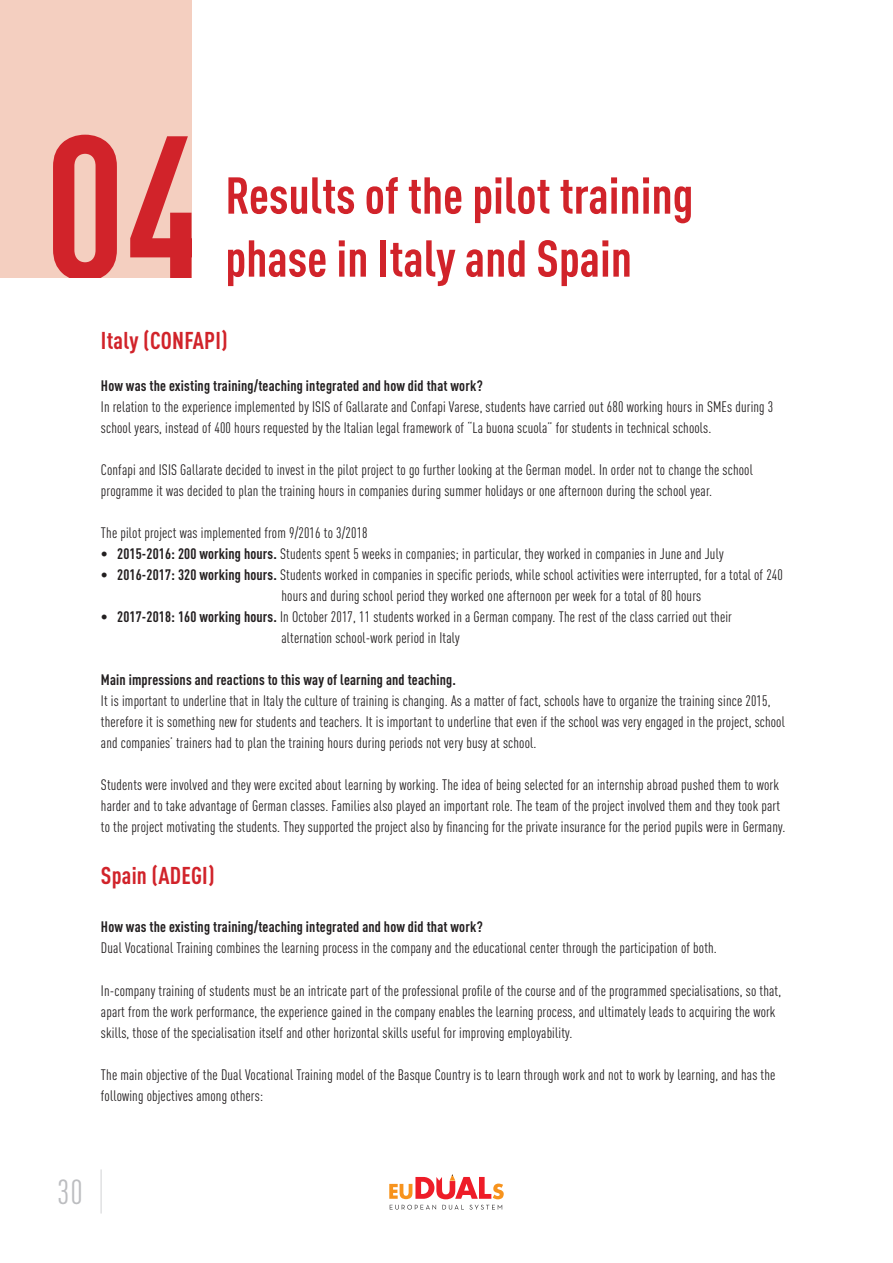
<style>
.page{position:relative;width:893px;height:1263px;background:#fff}
.page>*{position:absolute;margin:0;border:0;box-sizing:border-box;transform-origin:0 0}
.t1{font:700 201.6px "Adi Haus PS Con";color:#d1232a}
.t2{font:700 51px/63px "Adi Haus PS Con";color:#d1232a}
.t3{font:34.2px "Adi Haus PS Con";color:#bcbdc0}
.t4{font:700 24px "Adi Haus PS Con";letter-spacing:.01em;color:#d1232a}
.t5{font:15px/21px "Adi Haus PS Con";letter-spacing:.01em;color:#231f20}
.t6{font:700 15px "Adi Haus PS Con";letter-spacing:.01em;color:#231f20}
.s1{font-weight:700}
</style>
<div class="page">
<svg style="left:389px;top:1174px;width:115px;height:25px"></svg>
<svg style="left:390px;top:1205px;width:46px;height:4px"></svg>
<svg style="left:442px;top:1205px;width:60px;height:4px"></svg>
<hr style="left:101px;top:1169px;width:1px;height:44px;background:#d1d2d4">
<div style="left:0;top:0;width:191px;height:277px;background:#f4cfc0"></div>
<h1 class="t1" style="left:45px;top:85px;width:163px">04</h1>
<h2 class="t2" style="left:225px;top:162px;width:470px">Results of the pilot training phase in Italy and Spain</h2>
<h3 class="t4" style="left:101px;top:326px;width:128px">Italy (CONFAPI)</h3>
<p class="t6" style="left:101px;top:376px;width:383px">How was the existing training/teaching integrated and how did that work?</p>
<p class="t5" style="left:101px;top:396px;width:674px">In relation to the experience implemented by ISIS of Gallarate and Confapi Varese, students have carried out 680 working hours in SMEs during 3 school years, instead of 400 hours requested by the Italian legal framework of “La buona scuola” for students in technical schools.</p>
<p class="t5" style="left:101px;top:459px;width:653px">Confapi and ISIS Gallarate decided to invest in the pilot project to go further looking at the German model. In order not to change the school programme it was decided to plan the training hours in companies during summer holidays or one afternoon during the school year.</p>
<p class="t5" style="left:101px;top:522px;width:268px">The pilot project was implemented from 9/2016 to 3/2018</p>
<p class="t5" style="left:101px;top:543px;width:624px">• <span class="s1">2015-2016: 200 working hours.</span> Students spent 5 weeks in companies; in particular, they worked in companies in June and July</p>
<p class="t5" style="left:282px;top:564px;width:503px;text-indent:-181px">• <span class="s1">2016-2017: 320 working hours.</span> Students worked in companies in specific periods, while school activities were interrupted, for a total of 240 hours and during school period they worked one afternoon per week for a total of 80 hours</p>
<p class="t5" style="left:282px;top:606px;width:452px;text-indent:-181px">• <span class="s1">2017-2018: 160 working hours.</span> In October 2017, 11 students worked in a German company. The rest of the class carried out their alternation school-work period in Italy</p>
<p class="t6" style="left:101px;top:670px;width:356px">Main impressions and reactions to this way of learning and teaching.</p>
<p class="t5" style="left:101px;top:690px;width:685px">It is important to underline that in Italy the culture of training is changing. As a matter of fact, schools have to organize the training since 2015, therefore it is something new for students and teachers. It is important to underline that even if the school was very engaged in the project, school and companies’ trainers had to plan the training hours during periods not very busy at school.</p>
<p class="t5" style="left:101px;top:774px;width:686px">Students were involved and they were excited about learning by working. The idea of being selected for an internship abroad pushed them to work harder and to take advantage of German classes. Families also played an important role. The team of the project involved them and they took part to the project motivating the students. They supported the project also by financing for the private insurance for the period pupils were in Germany.</p>
<h3 class="t4" style="left:101px;top:861px;width:115px">Spain (ADEGI)</h3>
<p class="t6" style="left:101px;top:918px;width:383px">How was the existing training/teaching integrated and how did that work?</p>
<p class="t5" style="left:101px;top:937px;width:617px">Dual Vocational Training combines the learning process in the company and the educational center through the participation of both.</p>
<p class="t5" style="left:101px;top:979px;width:682px">In-company training of students must be an intricate part of the professional profile of the course and of the programmed specialisations, so that, apart from the work performance, the experience gained in the company enables the learning process, and ultimately leads to acquiring the work skills, those of the specialisation itself and other horizontal skills useful for improving employability.</p>
<p class="t5" style="left:101px;top:1063px;width:676px">The main objective of the Dual Vocational Training model of the Basque Country is to learn through work and not to work by learning, and has the following objectives among others:</p>
<h3 class="t3" style="left:57px;top:1172px;width:27px">30</h3>
</div>
